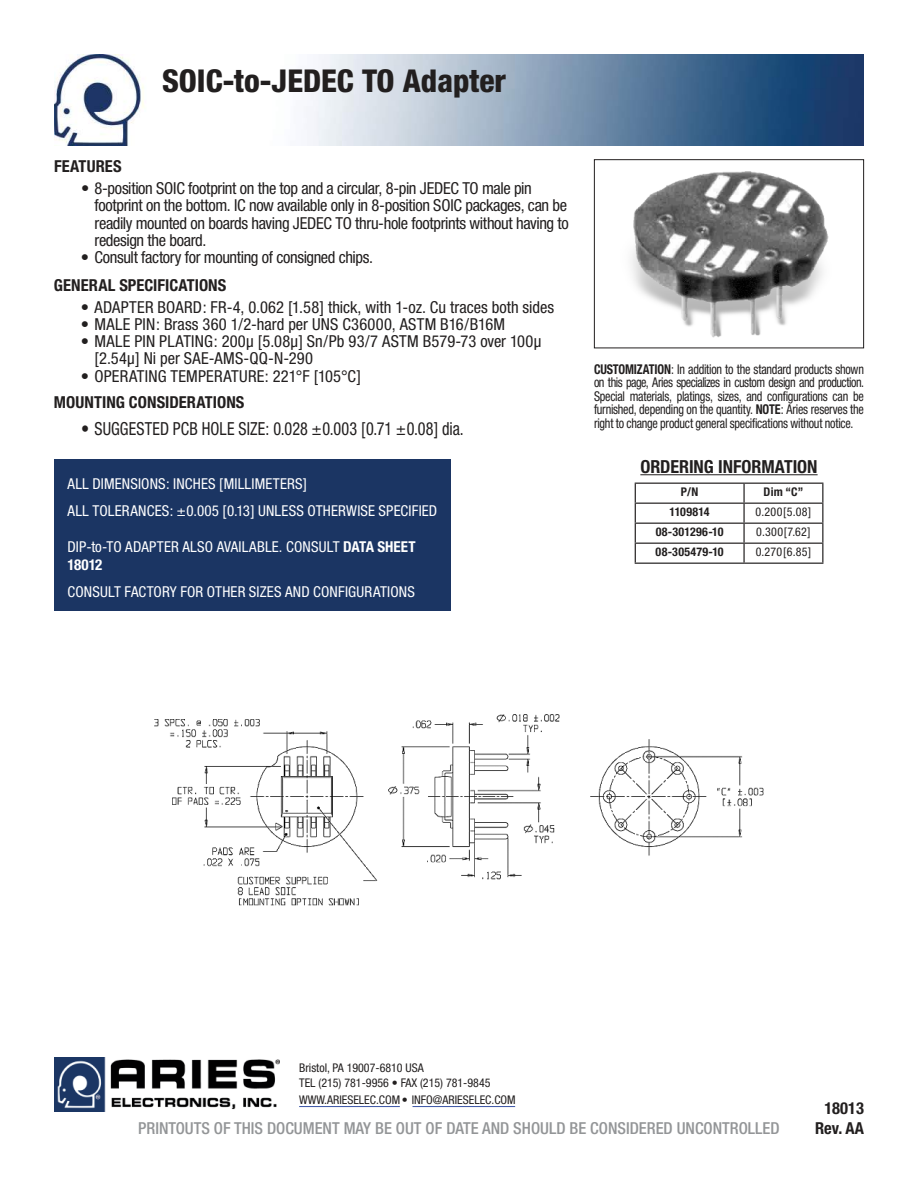
<style>
.page{position:relative;width:918px;height:1188px;background:#fff}
.page>*{position:absolute;margin:0;border:0;box-sizing:border-box;transform-origin:0 0}
.t1{font:800 condensed 31.5px "Helvetica Neue";color:#221f1f}
.t2{font:condensed 18px "Helvetica Neue";letter-spacing:.005em;color:#221f1f;scale:.9 1}
.t3{font:700 condensed 18px "Helvetica Neue";letter-spacing:-.005em;color:#221f1f}
.t4{font:condensed 16.5px/17.2px "Helvetica Neue";letter-spacing:-.015em;color:#221f1f}
.t5{font:condensed 16.5px/17.2px "Helvetica Neue";letter-spacing:.015em;color:#221f1f}
.t6{font:500 condensed 16.5px "Helvetica Neue";color:#939597}
.t7{font:700 condensed 16.5px/19.8px "Helvetica Neue";letter-spacing:.005em;color:#221f1f;text-align:center}
.t8{font:condensed 16.5px "Helvetica Neue";letter-spacing:.005em;color:#221f1f}
.t9{font:condensed 16.5px "Helvetica Neue";letter-spacing:.01em;color:#221f1f}
.t10{font:condensed 15px/27px "Helvetica Neue";letter-spacing:.015em;color:#fff}
.t11{font:condensed 13.5px/13.5px "Helvetica Neue";letter-spacing:-.015em;color:#221f1f;text-align:justify;scale:.9 1}
.t12{font:condensed 12px/15px "Helvetica Neue";color:#221f1f}
.t13{font:700 condensed 12px "Helvetica Neue";letter-spacing:.015em;color:#221f1f}
.t14{font:700 condensed 12px "Helvetica Neue";letter-spacing:-.005em;color:#221f1f}
.s1{font-weight:700}
</style>
<div class="page">
<img style="left:54px;top:1057px;width:225px;height:54px">
<hr style="left:299px;top:1106px;width:101px;height:1px;background:#3952a4">
<hr style="left:413px;top:1106px;width:102px;height:1px;background:#3952a4">
<img style="left:54px;top:54px;width:810px;height:92px">
<div style="left:594px;top:159px;width:270px;height:189px;border:1px solid #221f1f"></div>
<hr style="left:640px;top:474px;width:178px;height:1px;background:#221f1f">
<hr style="left:635px;top:483px;width:109px;height:1px;background:#221f1f">
<hr style="left:744px;top:483px;width:79px;height:1px;background:#221f1f">
<hr style="left:635px;top:503px;width:109px;height:1px;background:#221f1f">
<hr style="left:744px;top:503px;width:79px;height:1px;background:#221f1f">
<hr style="left:635px;top:523px;width:109px;height:1px;background:#221f1f">
<hr style="left:744px;top:523px;width:79px;height:1px;background:#221f1f">
<hr style="left:635px;top:543px;width:109px;height:1px;background:#221f1f">
<svg style="left:635px;top:484px;width:1px;height:79px"></svg>
<hr style="left:744px;top:543px;width:79px;height:1px;background:#221f1f">
<svg style="left:743px;top:484px;width:2px;height:79px"></svg>
<svg style="left:822px;top:484px;width:1px;height:79px"></svg>
<hr style="left:635px;top:563px;width:109px;height:1px;background:#221f1f">
<hr style="left:744px;top:563px;width:79px;height:1px;background:#221f1f">
<img style="left:154px;top:714px;width:610px;height:192px">
<img style="left:631px;top:172px;width:198px;height:166px">
<div style="left:54px;top:459px;width:397px;height:151px;background:#1b3563"></div>
<h1 class="t1" style="left:162px;top:69px;width:346px">SOIC-to-JEDEC TO Adapter</h1>
<p class="t7" style="left:54px;top:157px;width:69px">FEATURES</p>
<p class="t4" style="left:94px;top:181px;width:476px;text-indent:-14px">• 8-position SOIC footprint on the top and a circular, 8-pin JEDEC TO male pin footprint on the bottom. IC now available only in 8-position SOIC packages, can be readily mounted on boards having JEDEC TO thru-hole footprints without having to redesign the board.</p>
<p class="t4" style="left:81px;top:250px;width:294px">• Consult factory for mounting of consigned chips.</p>
<p class="t7" style="left:54px;top:275px;width:174px">GENERAL SPECIFICATIONS</p>
<p class="t8" style="left:81px;top:301px;width:475px">• ADAPTER BOARD: FR-4, 0.062 [1.58] thick, with 1-oz. Cu traces both sides</p>
<p class="t5" style="left:81px;top:317px;width:426px">• MALE PIN: Brass 360 1/2-hard per UNS C36000, ASTM B16/B16M</p>
<p class="t5" style="left:94px;top:334px;width:448px;text-indent:-14px">• MALE PIN PLATING: 200µ [5.08µ] Sn/Pb 93/7 ASTM B579-73 over 100µ [2.54µ] Ni per SAE-AMS-QQ-N-290</p>
<p class="t9" style="left:81px;top:370px;width:282px">• OPERATING TEMPERATURE: 221°F [105°C]</p>
<p class="t7" style="left:54px;top:392px;width:192px">MOUNTING CONSIDERATIONS</p>
<h2 class="t2" style="left:81px;top:422px;width:427px">• SUGGESTED PCB HOLE SIZE: 0.028 ±0.003 [0.71 ±0.08] dia.</h2>
<p class="t10" style="left:68px;top:471px;width:371px">ALL DIMENSIONS: INCHES [MILLIMETERS]<br>ALL TOLERANCES: ±0.005 [0.13] UNLESS OTHERWISE SPECIFIED</p>
<p class="t10" style="left:68px;top:539px;width:350px;line-height:18px">DIP-to-TO ADAPTER ALSO AVAILABLE. CONSULT <span class="s1">DATA SHEET<br>18012</span></p>
<p class="t10" style="left:68px;top:579px;width:349px">CONSULT FACTORY FOR OTHER SIZES AND CONFIGURATIONS</p>
<p class="t11" style="left:594px;top:363px;width:302px"><span class="s1">CUSTOMIZATION</span>: In addition to the standard products shown on this page, Aries specializes in custom design and production.<br>Special materials, platings, sizes, and configurations can be furnished, depending on the quantity. <span class="s1">NOTE</span>: Aries reserves the right to change product general specifications without notice.</p>
<h2 class="t3" style="left:640px;top:456px;width:179px">ORDERING INFORMATION</h2>
<p class="t13" style="left:681px;top:485px;width:19px">P/N</p>
<p class="t13" style="left:764px;top:485px;width:41px">Dim “C”</p>
<p class="t14" style="left:670px;top:505px;width:42px">1109814</p>
<p class="t12" style="left:756px;top:505px;width:57px">0.200[5.08]</p>
<p class="t13" style="left:656px;top:525px;width:69px">08-301296-10</p>
<p class="t12" style="left:756px;top:525px;width:56px">0.300[7.62]</p>
<p class="t13" style="left:656px;top:545px;width:70px">08-305479-10</p>
<p class="t12" style="left:756px;top:545px;width:57px">0.270[6.85]</p>
<p class="t12" style="left:299px;top:1061px;width:193px">Bristol, PA 19007-6810 USA<br>TEL (215) 781-9956 • FAX (215) 781-9845</p>
<p class="t6" style="left:138px;top:1119px;width:643px">PRINTOUTS OF THIS DOCUMENT MAY BE OUT OF DATE AND SHOULD BE CONSIDERED UNCONTROLLED</p>
<p class="t12" style="left:299px;top:1093px;width:218px">WWW.ARIESELEC.COM• INFO@ARIESELEC.COM</p>
<p class="t7" style="left:815px;top:1099px;width:50px">18013<br>Rev. AA</p>
</div>
